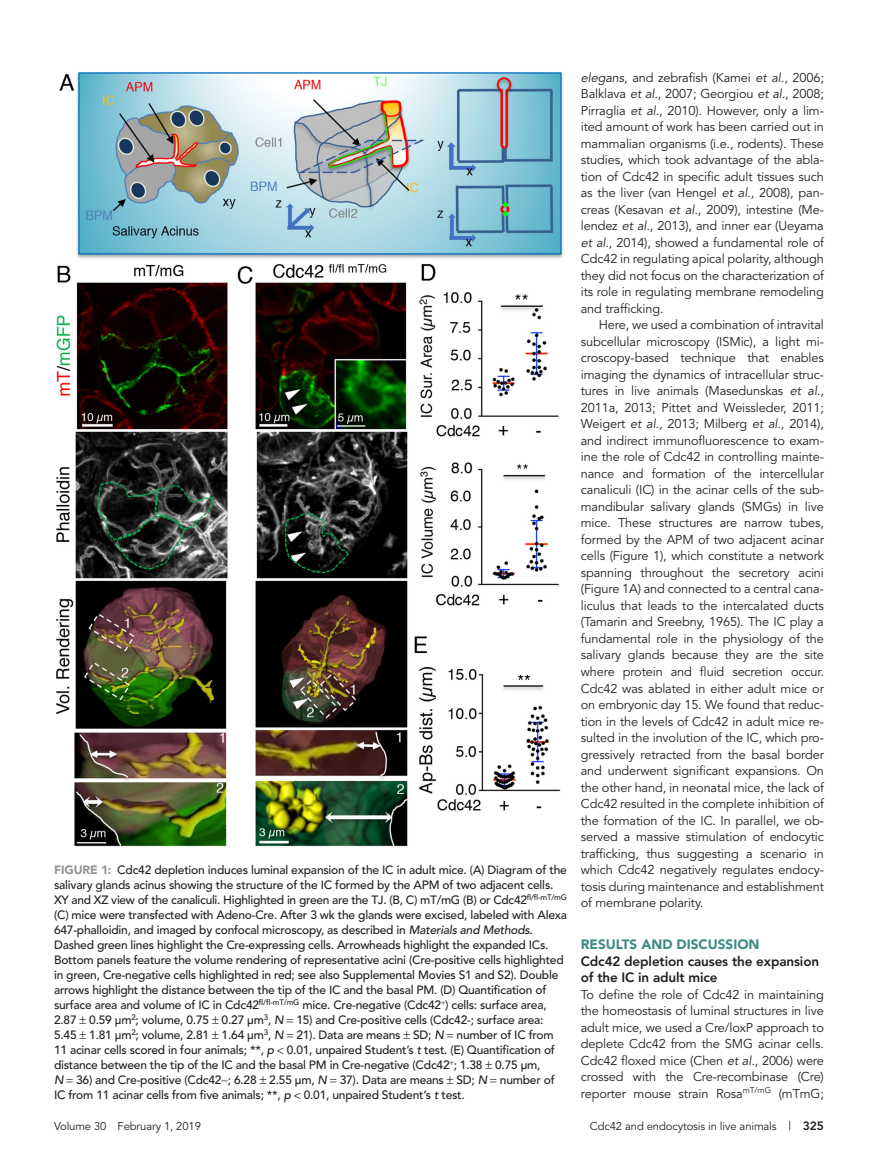
<style>
.page{position:relative;width:878px;height:1175px;background:#fff}
.page>*{position:absolute;margin:0;border:0;box-sizing:border-box;transform-origin:0 0}
.H2afterH1{font:800 13.5px/16.5px "Avenir";letter-spacing:-.01em;color:#231f20}
.t1{font:900 13.5px "Avenir";color:#3e8c83}
.Para{font:12.75px/16.5px "Avenir";letter-spacing:-.01em;color:#231f20;text-align:justify}
.ParaFL{font:12.75px/16.5px "Avenir";letter-spacing:-.01em;color:#231f20;text-align:justify}
.FigCaption{font:500 12px/15px "Avenir";letter-spacing:-.02em;color:#231f20}
.ParaFL-2{font:11.25px "Avenir";letter-spacing:-.01em;color:#231f20}
.s1{font-weight:900;color:#939598}
.s2{font-style:italic}
.s3{font-size:12px}
.s4{font-weight:800;font-size:12px}
</style>
<div class="page">
<img style="left:57px;top:71px;width:506px;height:775px">
<p class="FigCaption" style="left:54px;top:862px;width:514px"><span class="s1">FIGURE 1:</span> Cdc42 depletion induces luminal expansion of the IC in adult mice. (A) Diagram of the salivary glands acinus showing the structure of the IC formed by the APM of two adjacent cells.<br>XY and XZ view of the canaliculi. Highlighted in green are the TJ. (B, C) mT/mG (B) or Cdc42<sup>fl/fl-mT/mG </sup>(C) mice were transfected with Adeno-Cre. After 3 wk the glands were excised, labeled with Alexa 647-phalloidin, and imaged by confocal microscopy, as described in <span class="s2">Materials and Methods</span>.<br>Dashed green lines highlight the Cre-expressing cells. Arrowheads highlight the expanded ICs.<br>Bottom panels feature the volume rendering of representative acini (Cre-positive cells highlighted in green, Cre-negative cells highlighted in red; see also Supplemental Movies S1 and S2). Double arrows highlight the distance between the tip of the IC and the basal PM. (D) Quantification of surface area and volume of IC in Cdc42<sup>fl/fl-mT/mG</sup> mice. Cre-negative (Cdc42 ) cells: surface area, 2.87 0.59 µm<sup>2</sup>; volume, 0.75 0.27 µm<sup>3</sup>, <span class="s2">N</span> 15) and Cre-positive cells (Cdc42-; surface area:<br>5.45 1.81 µm<sup>2</sup>; volume, 2.81 1.64 µm<sup>3</sup>, <span class="s2">N</span> 21). Data are means SD; <span class="s2">N</span> number of IC from 11 acinar cells scored in four animals; **, <span class="s2">p</span> 0.01, unpaired Student’s <span class="s2">t</span> test. (E) Quantification of distance between the tip of the IC and the basal PM in Cre-negative (Cdc42 ; 1.38 0.75 µm,<br><span class="s2">N</span> 36) and Cre-positive (Cdc42−; 6.28 2.55 µm, <span class="s2">N</span> 37). Data are means SD; <span class="s2">N</span> number of IC from 11 acinar cells from five animals; **, <span class="s2">p</span> 0.01, unpaired Student’s <span class="s2">t</span> test.</p>
<p class="Para" style="left:580px;top:69px;width:245px"><span class="s2">elegans</span>, and zebrafish (Kamei <span class="s2">et al.</span>, 2006; Balklava <span class="s2">et al.</span>, 2007; Georgiou <span class="s2">et al.</span>, 2008; Pirraglia <span class="s2">et al.</span>, 2010). However, only a lim&shy;ited amount of work has been carried out in mammalian organisms (i.e., rodents). These studies, which took advantage of the abla&shy;tion of Cdc42 in specific adult tissues such as the liver (van Hengel <span class="s2">et al.</span>, 2008), pan&shy;creas (Kesavan <span class="s2">et al.</span>, 2009), intestine (Me&shy;lendez <span class="s2">et al.</span>, 2013), and inner ear (Ueyama <span class="s2">et al.</span>, 2014), showed a fundamental role of Cdc42 in regulating apical polarity, although they did not focus on the characterization of its role in regulating membrane remodeling and trafficking.</p>
<p class="Para" style="left:580px;top:317px;width:245px;text-indent:18px">Here, we used a combination of intravital subcellular microscopy (ISMic), a light mi&shy;croscopy-based technique that enables imaging the dynamics of intracellular struc&shy;tures in live animals (Masedunskas <span class="s2">et al.</span>, 2011a, 2013; Pittet and Weissleder, 2011; Weigert <span class="s2">et al.</span>, 2013; Milberg <span class="s2">et al.</span>, 2014), and indirect immunofluorescence to exam&shy;ine the role of Cdc42 in controlling mainte&shy;nance and formation of the intercellular canaliculi (IC) in the acinar cells of the sub&shy;mandibular salivary glands (SMGs) in live mice. These structures are narrow tubes, formed by the APM of two adjacent acinar cells (Figure 1), which constitute a network spanning throughout the secretory acini (Figure 1A) and connected to a central cana&shy;liculus that leads to the intercalated ducts (Tamarin and Sreebny, 1965). The IC play a fundamental role in the physiology of the salivary glands because they are the site where protein and fluid secretion occur.<br>Cdc42 was ablated in either adult mice or on embryonic day 15. We found that reduc&shy;tion in the levels of Cdc42 in adult mice re&shy;sulted in the involution of the IC, which pro&shy;gressively retracted from the basal border and underwent significant expansions. On the other hand, in neonatal mice, the lack of Cdc42 resulted in the complete inhibition of the formation of the IC. In parallel, we ob&shy;served a massive stimulation of endocytic trafficking, thus suggesting a scenario in which Cdc42 negatively regulates endocy&shy;tosis during maintenance and establishment of membrane polarity.</p>
<h1 class="t1" style="left:580px;top:936px;width:180px">RESULTS AND DISCUSSION</h1>
<p class="H2afterH1" style="left:580px;top:952px;width:240px">Cdc42 depletion causes the expansion of the IC in adult mice</p>
<p class="ParaFL" style="left:580px;top:986px;width:245px">To define the role of Cdc42 in maintaining the homeostasis of luminal structures in live adult mice, we used a Cre/loxP approach to deplete Cdc42 from the SMG acinar cells.<br>Cdc42 floxed mice (Chen <span class="s2">et al.</span>, 2006) were crossed with the Cre-recombinase (Cre) reporter mouse strain Rosa<sup>mT/mG</sup> (mTmG;</p>
<p class="ParaFL-2" style="left:54px;top:1119px;width:148px">Volume 30 February 1, 2019</p>
<p class="ParaFL-2" style="left:590px;top:1119px;width:235px">Cdc42 and endocytosis in live animals <span class="s3">|</span> <span class="s4">325</span></p>
</div>
